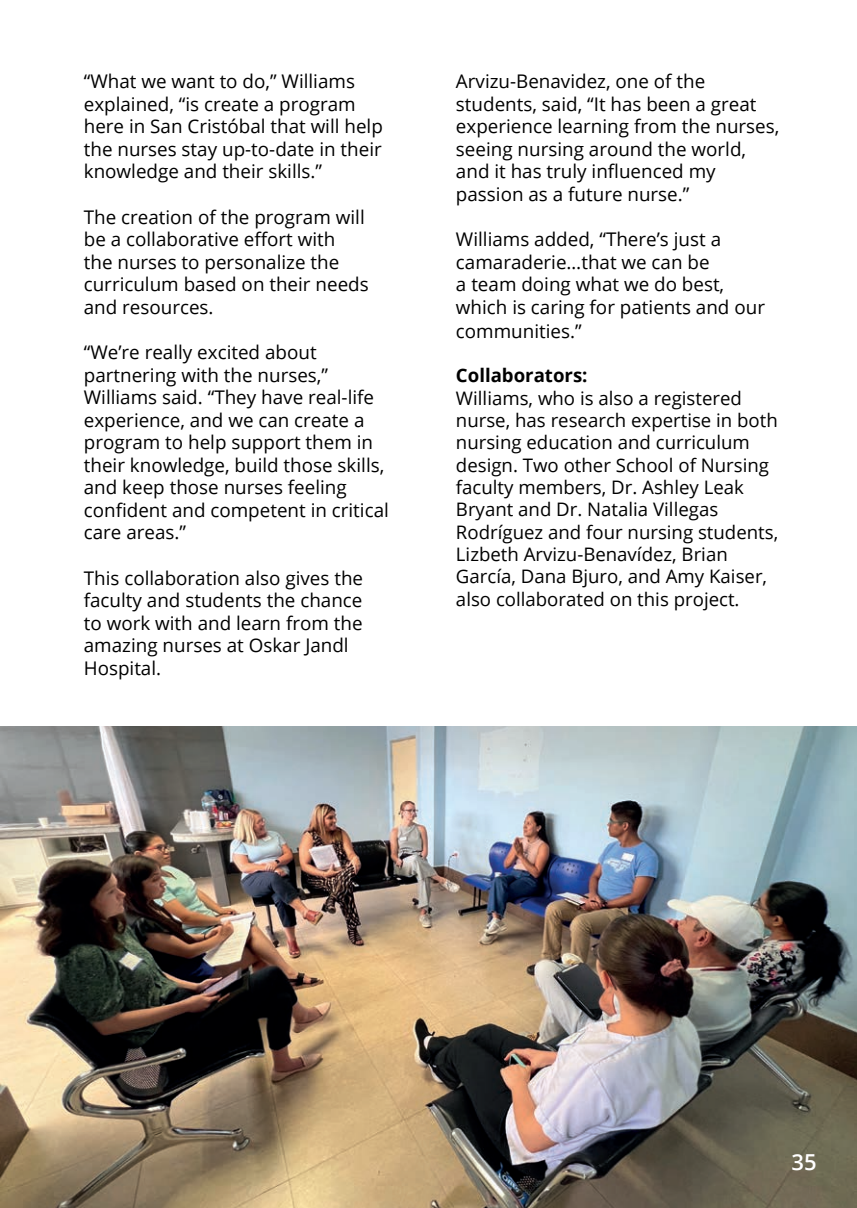
<style>
.page{position:relative;width:857px;height:1208px;background:#fff}
.page>*{position:absolute;margin:0;border:0;box-sizing:border-box;transform-origin:0 0}
.t1{font:600 22px "Open Sans";color:#fff}
.t2{font:18.8px/22.6px "Open Sans";color:#000}
.t3{font:18.6px/22.4px "Open Sans";color:#000}
.t4{font:700 18.6px "Open Sans";color:#000}
</style>
<div class="page">
<img style="left:0;top:726px;width:856px;height:482px">
<p class="t2" style="left:84px;top:69px;width:300px">“What we want to do,” Williams explained, “is create a program here in San Cristóbal that will help the nurses stay up-to-date in their knowledge and their skills.”</p>
<p class="t2" style="left:84px;top:205px;width:286px">The creation of the program will be a collaborative effort with the nurses to personalize the curriculum based on their needs and resources.</p>
<p class="t2" style="left:84px;top:340px;width:306px">“We’re really excited about partnering with the nurses,”<br>Williams said. “They have real-life experience, and we can create a program to help support them in their knowledge, build those skills, and keep those nurses feeling confident and competent in critical care areas.”</p>
<p class="t2" style="left:84px;top:566px;width:281px">This collaboration also gives the faculty and students the chance to work with and learn from the amazing nurses at Oskar Jandl<br>Hospital.</p>
<p class="t2" style="left:455px;top:70px;width:325px">Arvizu-Benavidez, one of the students, said, “It has been a great experience learning from the nurses, seeing nursing around the world, and it has truly influenced my passion as a future nurse.”</p>
<p class="t2" style="left:455px;top:227px;width:310px">Williams added, “There’s just a camaraderie…that we can be<br>a team doing what we do best, which is caring for patients and our communities.”</p>
<p class="t4" style="left:455px;top:362px;width:133px">Collaborators:</p>
<p class="t3" style="left:455px;top:386px;width:323px">Williams, who is also a registered nurse, has research expertise in both nursing education and curriculum design. Two other School of Nursing faculty members, Dr. Ashley Leak Bryant and Dr. Natalia Villegas Rodríguez and four nursing students, Lizbeth Arvizu-Benavídez, Brian García, Dana Bjuro, and Amy Kaiser, also collaborated on this project.</p>
<p class="t1" style="left:791px;top:1146px;width:27px">35</p>
</div>
